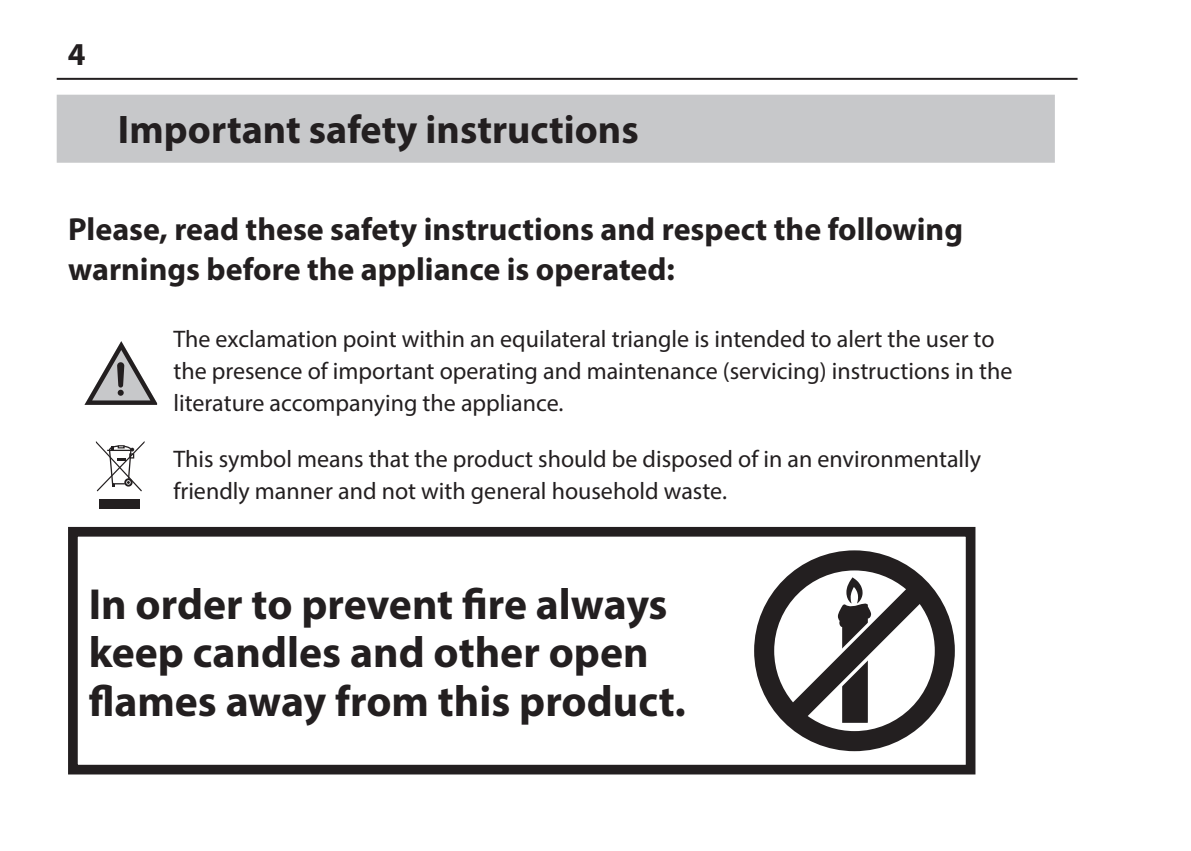
<style>
.page{position:relative;width:1191px;height:851px;background:#fff}
.page>*{position:absolute;margin:0;border:0;box-sizing:border-box;transform-origin:0 0}
.t1{font:700 43.6px/48.4px "Myriad Pro";color:#231f20}
.t2{font:700 40px "Myriad Pro";color:#231f20}
.t3{font:700 32px/40px "Myriad Pro";color:#231f20}
.t4{font:24px/32px "Myriad Pro";color:#231f20}
</style>
<div class="page">
<div style="left:57px;top:95px;width:997px;height:68px;background:#c7c8ca"></div>
<div style="left:68px;top:527px;width:907px;height:247px;border:10px solid #231f20"></div>
<svg style="left:754px;top:550px;width:201px;height:201px"></svg>
<svg style="left:84px;top:341px;width:73px;height:64px"></svg>
<svg style="left:96px;top:441px;width:49px;height:50px"></svg>
<div style="left:99px;top:499px;width:41px;height:9px;background:#231f20"></div>
<hr style="left:57px;top:78px;width:1020px;height:2px;background:#231f20">
<h3 class="t3" style="left:68px;top:33px;width:19px">4</h3>
<h2 class="t2" style="left:118px;top:104px;width:522px">Important safety instructions</h2>
<h3 class="t3" style="left:68px;top:208px;width:896px">Please, read these safety instructions and respect the following warnings before the appliance is operated:</h3>
<p class="t4" style="left:173px;top:323px;width:840px">The exclamation point within an equilateral triangle is intended to alert the user to the presence of important operating and maintenance (servicing) instructions in the literature accompanying the appliance.</p>
<p class="t4" style="left:173px;top:442px;width:809px">This symbol means that the product should be disposed of in an environmentally friendly manner and not with general household waste.</p>
<h1 class="t1" style="left:89px;top:578px;width:598px">In order to prevent fire always keep candles and other open flames away from this product.</h1>
</div>
